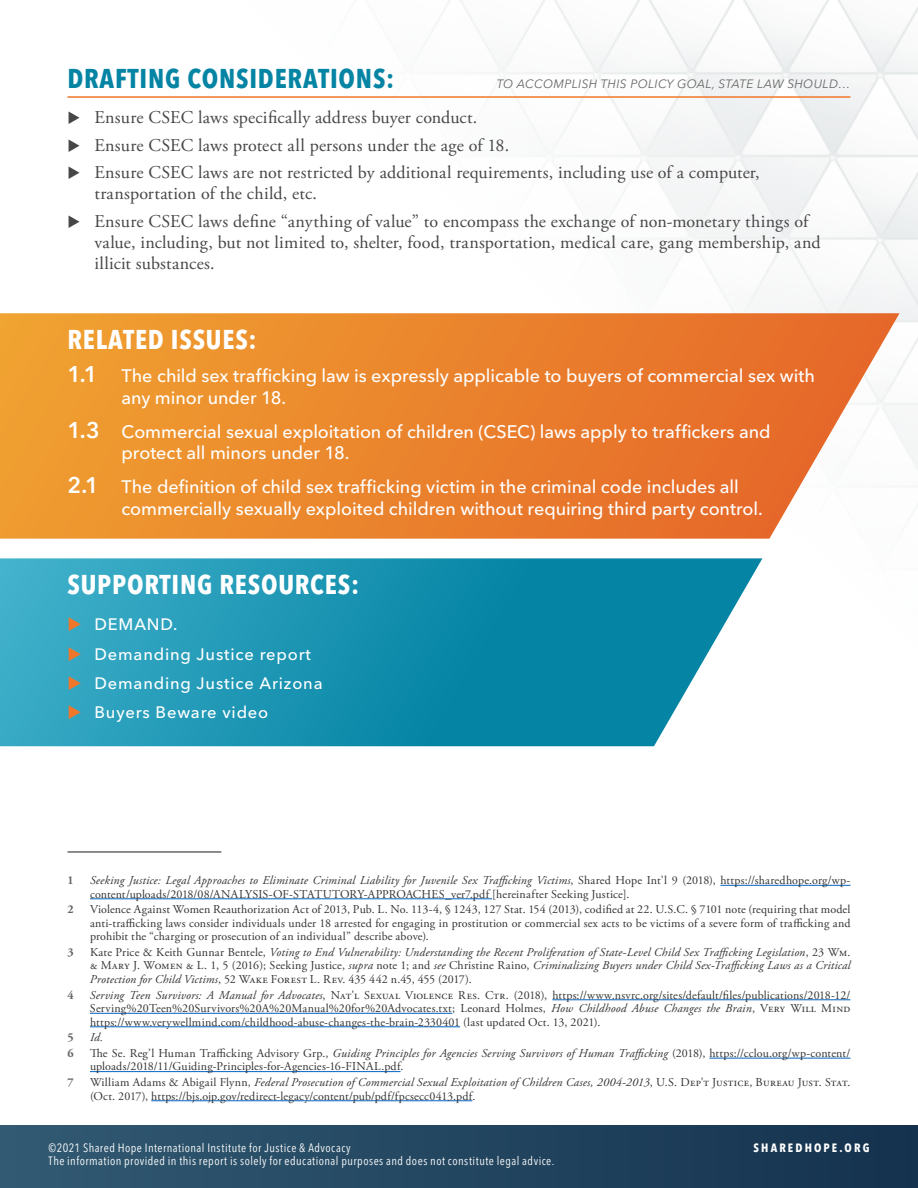
<style>
.page{position:relative;width:918px;height:1188px;background:#fff}
.page>*{position:absolute;margin:0;border:0;box-sizing:border-box;transform-origin:0 0}
.t1{font:700 condensed 27px "Avenir Next LT Pro";letter-spacing:.03em;color:#fff}
.t2{font:700 condensed 27px "Avenir Next LT Pro";letter-spacing:.03em;color:#0584a4}
.t3{font:18px/27.8px "Adobe Garamond Pro";letter-spacing:.005em;color:#464547}
.t4{font:500 18px/21.6px "Avenir Next LT Pro";letter-spacing:-.005em;color:#fff}
.t5{font:500 16.5px/29.2px "Avenir Next LT Pro";letter-spacing:.05em;color:#fff}
.t6{font:12px/13.5px "Adobe Garamond Pro";letter-spacing:.01em;color:#333}
.t7{font:italic 12px/13.5px "Adobe Garamond Pro";letter-spacing:.015em;color:#333;text-align:justify}
.t8{font:12px/13.5px "Adobe Garamond Pro";letter-spacing:-.01em;color:#333}
.t9{font:condensed 12px "Avenir Next LT Pro";letter-spacing:.04em;color:#fff}
.t10{font:italic 12px "Avenir Next LT Pro";letter-spacing:.03em;color:#666}
.t11{font:700 condensed 12px "Avenir Next LT Pro";letter-spacing:.175em;color:#fff}
.t12{font:700 12px "Adobe Garamond Pro";color:#666}
.s1{font-weight:600;font-size:22.5px}
.s2{font-style:italic}
.s3{font-style:normal}
</style>
<div class="page">
<img style="left:221px;top:0;width:697px;height:900px">
<div style="left:0;top:1126px;width:918px;height:62px;background:linear-gradient(to right,#325a72,#14324d)"></div>
<svg style="left:0;top:558px;width:762px;height:188px;background:#299ab6"></svg>
<svg style="left:0;top:313px;width:900px;height:226px;background:#eb8a37"></svg>
<hr style="left:720px;top:885px;width:131px;height:1px;background:#0563c1">
<hr style="left:90px;top:899px;width:402px;height:1px;background:#0563c1">
<hr style="left:552px;top:999px;width:299px;height:1px;background:#0563c1">
<hr style="left:90px;top:1013px;width:362px;height:1px;background:#0563c1">
<hr style="left:90px;top:1026px;width:370px;height:1px;background:#0563c1">
<hr style="left:709px;top:1058px;width:142px;height:1px;background:#0563c1">
<hr style="left:90px;top:1071px;width:311px;height:1px;background:#0563c1">
<hr style="left:151px;top:1100px;width:321px;height:1px;background:#0563c1">
<hr style="left:68px;top:851px;width:153px;height:2px;background:#666">
<hr style="left:68px;top:96px;width:782px;height:2px;background:#f0772a">
<svg style="left:69px;top:617px;width:12px;height:14px"></svg>
<svg style="left:69px;top:647px;width:12px;height:14px"></svg>
<svg style="left:69px;top:676px;width:12px;height:14px"></svg>
<svg style="left:69px;top:705px;width:12px;height:14px"></svg>
<h1 class="t2" style="left:68px;top:62px;width:328px">DRAFTING CONSIDERATIONS:</h1>
<p class="t10" style="left:497px;top:77px;width:355px">TO ACCOMPLISH THIS POLICY GOAL, STATE LAW SHOULD…</p>
<h2 class="t3" style="left:94px;top:104px;width:667px">Ensure CSEC laws specifically address buyer conduct.<br>Ensure CSEC laws protect all persons under the age of 18.<br>Ensure CSEC laws are not restricted by additional requirements, including use of a computer,</h2>
<h2 class="t3" style="left:94px;top:180px;width:717px">transportation of the child, etc.<br>Ensure CSEC laws define “anything of value” to encompass the exchange of non-monetary things of</h2>
<h2 class="t3" style="left:94px;top:232px;width:728px;line-height:21px">value, including, but not limited to, shelter, food, transportation, medical care, gang membership, and illicit substances.</h2>
<h1 class="t1" style="left:68px;top:323px;width:191px">RELATED ISSUES:</h1>
<h2 class="t4" style="left:122px;top:365px;width:695px;text-indent:-54px"><span class="s1">1.1</span> The child sex trafficking law is expressly applicable to buyers of commercial sex with any minor under 18.</h2>
<h2 class="t4" style="left:122px;top:421px;width:651px;text-indent:-54px"><span class="s1">1.3</span> Commercial sexual exploitation of children (CSEC) laws apply to traffickers and protect all minors under 18.</h2>
<h2 class="t4" style="left:122px;top:476px;width:643px;text-indent:-54px"><span class="s1">2.1</span> The definition of child sex trafficking victim in the criminal code includes all commercially sexually exploited children without requiring third party control.</h2>
<h1 class="t1" style="left:68px;top:568px;width:293px">SUPPORTING RESOURCES:</h1>
<h3 class="t5" style="left:95px;top:610px;width:230px">DEMAND.<br>Demanding Justice report<br>Demanding Justice Arizona<br>Buyers Beware video</h3>
<p class="t12" style="left:68px;top:873px;width:8px">1</p>
<p class="t6" style="left:90px;top:874px;width:762px"><span class="s2">Seeking Justice: Legal Approaches to Eliminate Criminal Liability for Juvenile Sex Trafficking Victims</span>, Shared Hope Int’l 9 (2018), https://sharedhope.org/wp&shy;content/uploads/2018/08/ANALYSIS-OF-STATUTORY-APPROACHES_ver7.pdf [hereinafter Seeking Justice].</p>
<p class="t12" style="left:68px;top:902px;width:8px">2</p>
<p class="t6" style="left:90px;top:903px;width:762px;text-align:justify">Violence Against Women Reauthorization Act of 2013, Pub. L. No. 113-4, § 1243, 127 Stat. 154 (2013), codified at 22. U.S.C. § 7101 note (requiring that model anti-trafficking laws consider individuals under 18 arrested for engaging in prostitution or commercial sex acts to be victims of a severe form of trafficking and prohibit the “charging or prosecution of an individual” describe above).</p>
<p class="t12" style="left:68px;top:945px;width:8px">3</p>
<p class="t7" style="left:90px;top:946px;width:762px"><span class="s3">Kate Price &amp; Keith Gunnar Bentele,</span> Voting to End Vulnerability: Understanding the Recent Proliferation of State-Level Child Sex Trafficking Legislation<span class="s3">, 23 Wm. &amp; Mary J. Women &amp; L. 1, 5 (2016); Seeking Justice,</span> supra <span class="s3">note 1; and</span> see <span class="s3">Christine Raino,</span> Criminalizing Buyers under Child Sex-Trafficking Laws as a Critical Protection for Child Victims<span class="s3">, 52 Wake Forest L. Rev. 435 442 n.45, 455 (2017).</span></p>
<p class="t12" style="left:67px;top:988px;width:8px">4</p>
<p class="t6" style="left:90px;top:988px;width:762px;text-align:justify"><span class="s2">Serving Teen Survivors: A Manual for Advocates</span>, Nat'l Sexual Violence Res. Ctr. (2018), https://www.nsvrc.org/sites/default/files/publications/2018-12/ Serving%20Teen%20Survivors%20A%20Manual%20for%20Advocates.txt; Leonard Holmes, <span class="s2">How Childhood Abuse Changes the Brain</span>, Very Will Mind https://www.verywellmind.com/childhood-abuse-changes-the-brain-2330401 (last updated Oct. 13, 2021).</p>
<p class="t12" style="left:68px;top:1030px;width:8px">5</p>
<p class="t7" style="left:90px;top:1031px;width:15px">Id.</p>
<p class="t12" style="left:68px;top:1046px;width:8px">6</p>
<p class="t6" style="left:90px;top:1047px;width:762px">The Se. Reg’l Human Trafficking Advisory Grp., <span class="s2">Guiding Principles for Agencies Serving Survivors of Human Trafficking</span> (2018), https://cclou.org/wp-content/ uploads/2018/11/Guiding-Principles-for-Agencies-16-FINAL.pdf.</p>
<p class="t12" style="left:68px;top:1075px;width:8px">7</p>
<p class="t8" style="left:90px;top:1076px;width:762px">William Adams &amp; Abigail Flynn, <span class="s2">Federal Prosecution of Commercial Sexual Exploitation of Children Cases, 2004-2013</span>, U.S. Dep't Justice, Bureau Just. Stat. (Oct. 2017), https://bjs.ojp.gov/redirect-legacy/content/pub/pdf/fpcsecc0413.pdf.</p>
<p class="t9" style="left:49px;top:1140px;width:304px">©2021 Shared Hope International Institute for Justice &amp; Advocacy</p>
<p class="t11" style="left:754px;top:1140px;width:117px">SHAREDHOPE.ORG</p>
<p class="t9" style="left:49px;top:1154px;width:507px">The information provided in this report is solely for educational purposes and does not constitute legal advice.</p>
</div>
